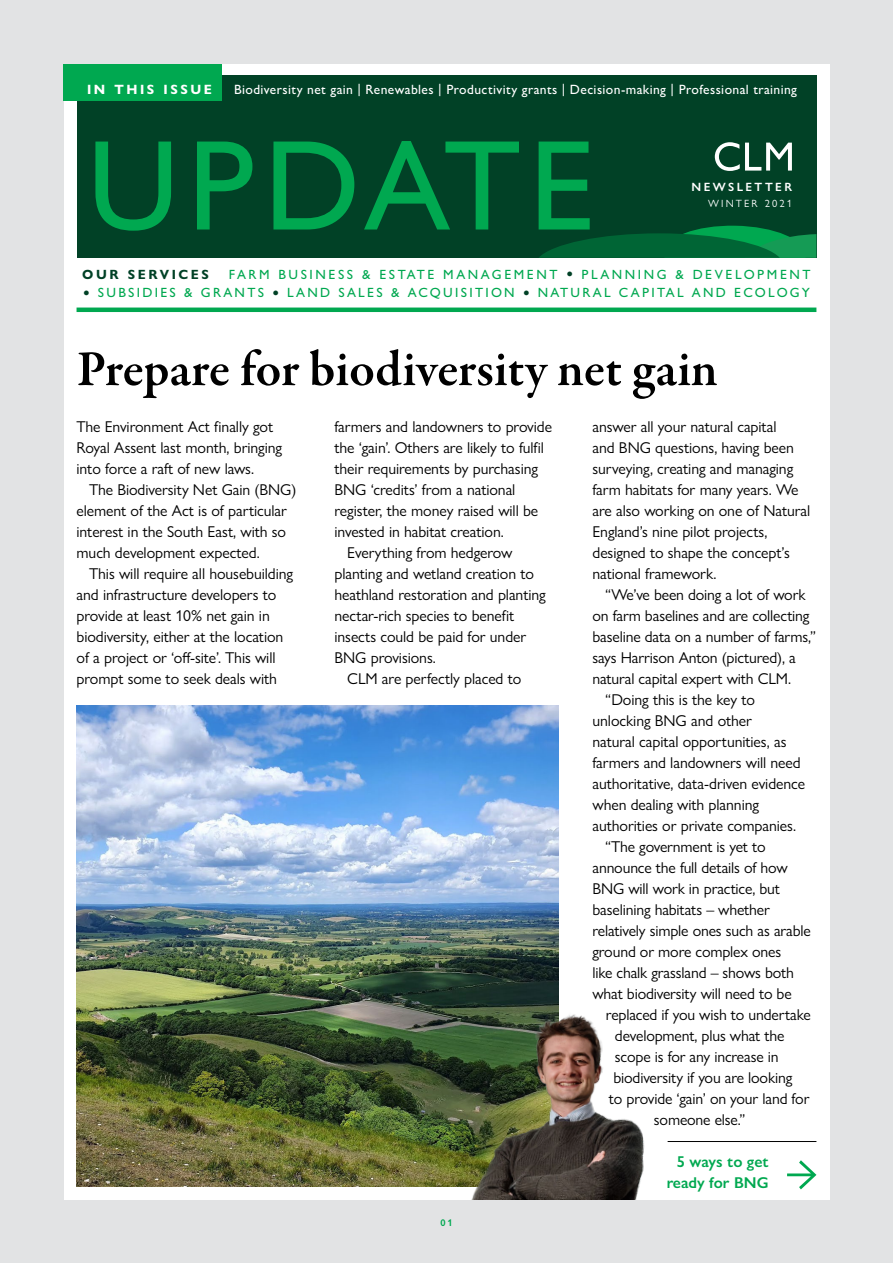
<style>
.page{position:relative;width:893px;height:1263px;background:#fff}
.page>*{position:absolute;margin:0;border:0;box-sizing:border-box;transform-origin:0 0}
.t1{font:500 129px "Gill Sans Nova";letter-spacing:.06em;color:#00a850}
.t2{font:600 51px "Garamond Premr Pro";color:#000}
.t3{font:15.75px/21px "Gill Sans Nova";letter-spacing:-.005em;color:#000}
.t4{font:600 15.75px/21px "Gill Sans Nova";color:#00a850;text-align:right}
.t5{font:500 13.5px "Gill Sans Nova";letter-spacing:.03em;color:#fff}
.t6{font:700 13.5px "Gill Sans Nova";letter-spacing:.19em;color:#fff}
.t7{font:500 13.35px "Gill Sans Nova";letter-spacing:.17em;color:#00a850}
.t8{font:500 13.35px "Gill Sans Nova";letter-spacing:.19em;color:#00a850}
.t9{font:700 13.35px "Gill Sans Nova";letter-spacing:.19em;color:#014126}
.t10{font:600 12px "Gill Sans Nova";letter-spacing:.2em;color:#fff}
.t11{font:10.5px "Gill Sans Nova";letter-spacing:.2em;color:#fff}
.t12{font:600 9.75px "Gill Sans Nova";color:#00a850}
.s1{font-size:11.1px;color:#014126}
</style>
<div class="page">
<div style="left:0;top:0;width:893px;height:1263px;background:linear-gradient(to right,#e2e3e4,#e2e3e4)"></div>
<div style="left:64px;top:64px;width:765px;height:1135px;background:#fff"></div>
<hr style="left:77px;top:308px;width:739px;height:4px;background:#00a850">
<div style="left:77px;top:75px;width:739px;height:183px;background:#014126"></div>
<svg style="left:715px;top:142px;width:77px;height:29px"></svg>
<svg style="left:539px;top:225px;width:277px;height:33px"></svg>
<div style="left:64px;top:64px;width:158px;height:37px;background:#00a850"></div>
<img style="left:77px;top:705px;width:481px;height:481px">
<svg style="left:787px;top:1160px;width:29px;height:29px"></svg>
<img style="left:433px;top:994px;width:212px;height:205px">
<hr style="left:668px;top:1141px;width:148px;height:1px;background:#000">
<p class="t6" style="left:87px;top:81px;width:127px">IN THIS ISSUE</p>
<p class="t5" style="left:234px;top:81px;width:564px">Biodiversity net gain | Renewables | Productivity grants | Decision-making | Professional training</p>
<h1 class="t1" style="left:87px;top:107px;width:511px">UPDATE</h1>
<p class="t10" style="left:691px;top:179px;width:102px">NEWSLETTER</p>
<p class="t11" style="left:708px;top:197px;width:85px">WINTER 2021</p>
<p class="t9" style="left:82px;top:266px;width:128px">OUR SERVICES</p>
<p class="t8" style="left:229px;top:266px;width:583px">FARM BUSINESS &amp; ESTATE MANAGEMENT <span class="s1">●</span> PLANNING &amp; DEVELOPMENT</p>
<p class="t7" style="left:83px;top:285px;width:728px"><span class="s1">●</span> SUBSIDIES &amp; GRANTS <span class="s1">●</span> LAND SALES &amp; ACQUISITION <span class="s1">●</span> NATURAL CAPITAL AND ECOLOGY</p>
<h2 class="t2" style="left:77px;top:338px;width:643px">Prepare for biodiversity net gain</h2>
<p class="t3" style="left:77px;top:416px;width:207px">The Environment Act finally got<br>Royal Assent last month, bringing into force a raft of new laws.</p>
<p class="t3" style="left:77px;top:479px;width:221px;text-indent:13px">The Biodiversity Net Gain (BNG) element of the Act is of particular interest in the South East, with so much development expected.</p>
<p class="t3" style="left:77px;top:563px;width:218px;text-indent:13px">This will require all housebuilding and infrastructure developers to provide at least 10% net gain in biodiversity, either at the location of a project or ‘off-site’. This will prompt some to seek deals with</p>
<p class="t3" style="left:334px;top:416px;width:219px">farmers and landowners to provide</p>
<p class="t3" style="left:334px;top:437px;width:211px">the ‘gain’. Others are likely to fulfil</p>
<p class="t3" style="left:334px;top:458px;width:205px">their requirements by purchasing</p>
<p class="t3" style="left:334px;top:479px;width:182px">BNG ‘credits’ from a national</p>
<p class="t3" style="left:334px;top:500px;width:205px">register, the money raised will be</p>
<p class="t3" style="left:334px;top:521px;width:171px">invested in habitat creation.</p>
<p class="t3" style="left:347px;top:542px;width:167px">Everything from hedgerow</p>
<p class="t3" style="left:334px;top:563px;width:201px">planting and wetland creation to</p>
<p class="t3" style="left:334px;top:584px;width:213px">heathland restoration and planting</p>
<p class="t3" style="left:334px;top:605px;width:181px">nectar-rich species to benefit</p>
<p class="t3" style="left:334px;top:626px;width:193px">insects could be paid for under</p>
<p class="t3" style="left:334px;top:647px;width:103px">BNG provisions.</p>
<p class="t3" style="left:347px;top:668px;width:176px">CLM are perfectly placed to</p>
<p class="t12" style="left:440px;top:1216px;width:14px">01</p>
<p class="t3" style="left:592px;top:416px;width:219px">answer all your natural capital<br>and BNG questions, having been surveying, creating and managing farm habitats for many years. We are also working on one of Natural<br>England’s nine pilot projects, designed to shape the concept’s national framework.</p>
<p class="t3" style="left:605px;top:584px;width:202px">“We’ve been doing a lot of work</p>
<p class="t3" style="left:592px;top:605px;width:219px">on farm baselines and are collecting</p>
<p class="t3" style="left:592px;top:626px;width:225px">baseline data on a number of farms,”</p>
<p class="t3" style="left:592px;top:647px;width:205px">says Harrison Anton (pictured), a</p>
<p class="t3" style="left:592px;top:668px;width:200px">natural capital expert with CLM.</p>
<p class="t3" style="left:605px;top:689px;width:151px">“Doing this is the key to</p>
<p class="t3" style="left:592px;top:710px;width:161px">unlocking BNG and other</p>
<p class="t3" style="left:592px;top:731px;width:196px">natural capital opportunities, as</p>
<p class="t3" style="left:592px;top:752px;width:210px">farmers and landowners will need</p>
<p class="t3" style="left:592px;top:773px;width:214px">authoritative, data-driven evidence</p>
<p class="t3" style="left:592px;top:794px;width:168px">when dealing with planning</p>
<p class="t3" style="left:592px;top:815px;width:205px">authorities or private companies.</p>
<p class="t3" style="left:605px;top:836px;width:162px">“The government is yet to</p>
<p class="t3" style="left:592px;top:857px;width:197px">announce the full details of how</p>
<p class="t3" style="left:592px;top:878px;width:189px">BNG will work in practice, but</p>
<p class="t3" style="left:592px;top:899px;width:179px">baselining habitats – whether</p>
<p class="t3" style="left:592px;top:920px;width:220px">relatively simple ones such as arable</p>
<p class="t3" style="left:592px;top:941px;width:190px">ground or more complex ones</p>
<p class="t3" style="left:592px;top:962px;width:203px">like chalk grassland – shows both</p>
<p class="t3" style="left:592px;top:983px;width:201px">what biodiversity will need to be</p>
<p class="t3" style="left:606px;top:1004px;width:206px">replaced if you wish to undertake</p>
<p class="t3" style="left:615px;top:1025px;width:171px">development, plus what the</p>
<p class="t3" style="left:615px;top:1046px;width:165px">scope is for any increase in</p>
<p class="t3" style="left:613px;top:1067px;width:180px">biodiversity if you are looking</p>
<p class="t3" style="left:609px;top:1088px;width:202px">to provide ‘gain’ on your land for</p>
<p class="t3" style="left:654px;top:1109px;width:93px">someone else.”</p>
<p class="t4" style="left:667px;top:1151px;width:103px">5 ways to get ready for BNG</p>
</div>
